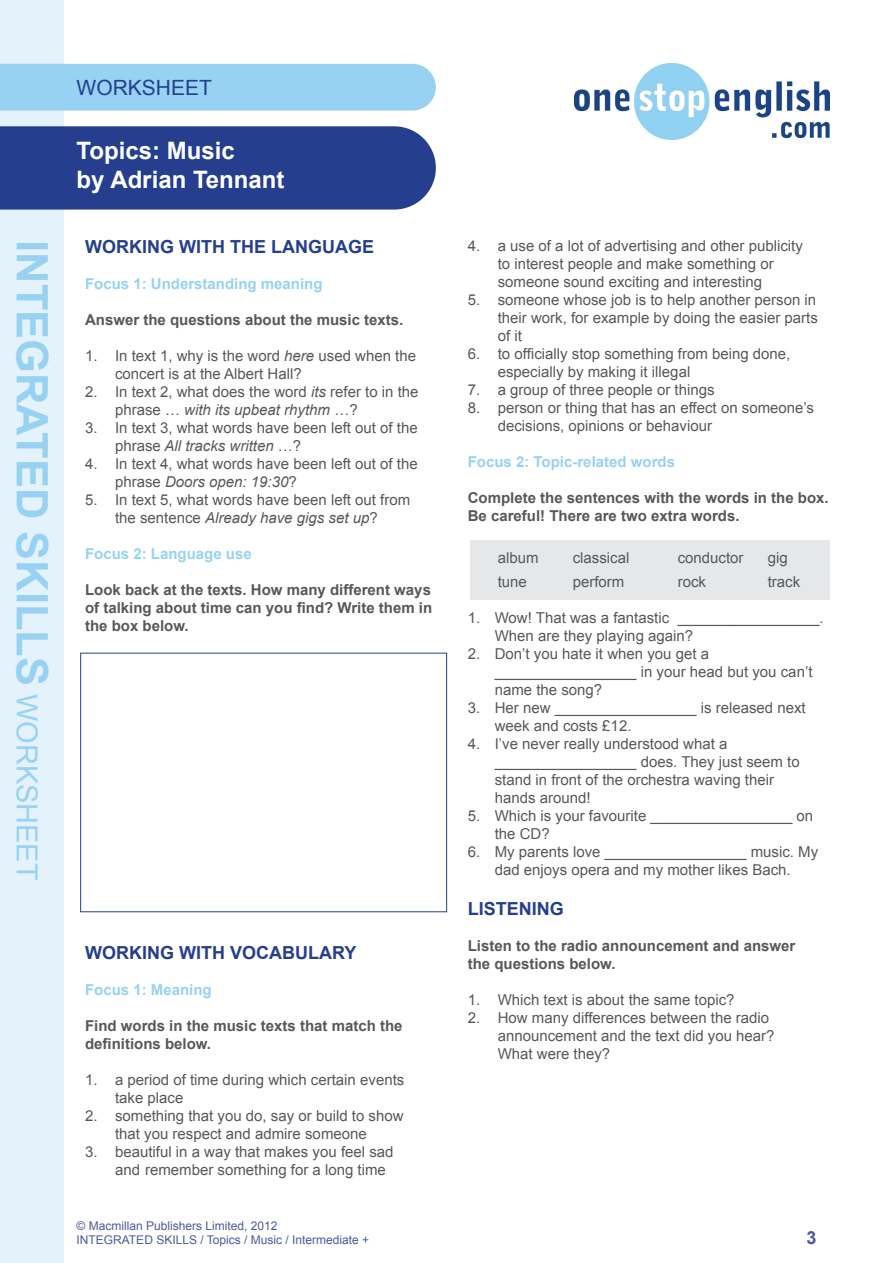
<style>
.page{position:relative;width:893px;height:1263px;background:#fff}
.page>*{position:absolute;margin:0;border:0;box-sizing:border-box;transform-origin:0 0}
.t1{font:700 43.35px "Arial";color:#97d2f2}
.t2{font:700 24px/28.8px "Arial";color:#fff}
.t3{font:21px "Arial";color:#253f8e}
.Body_Arial{font:700 18px "Arial";color:#253f8e}
.t4{font:700 18px "Arial";color:#4d5a9e}
.Body_Arial-2{font:15px/18px "Arial";color:#57585a}
.Body_Arial-3{font:700 15px/18px "Arial";color:#57585a}
.Body_Arial-4{font:700 15px "Arial";color:#97d2f2}
.t5{font:12px/14.4px "Arial";color:#4d5a9e}
.s1{font-weight:400;font-size:28.95px}
.s2{font-style:italic}
</style>
<div class="page">
<div style="left:0;top:0;width:64px;height:1263px;background:#e3f2fb"></div>
<img style="left:575px;top:64px;width:254px;height:75px">
<div style="left:0;top:126px;width:436px;height:84px;background:#253f8e"></div>
<div style="left:0;top:64px;width:436px;height:47px;background:#97d2f2"></div>
<div style="left:470px;top:540px;width:359px;height:59px;background:#e6e7e9"></div>
<div style="left:80px;top:653px;width:367px;height:259px;border:1px solid #253f8e"></div>
<h3 class="t3" style="left:77px;top:74px;width:137px">WORKSHEET</h3>
<h2 class="t2" style="left:77px;top:137px;width:210px">Topics: Music<br>by Adrian Tennant</h2>
<h1 class="t1" style="left:61px;top:240px;width:642px;rotate:90deg">INTEGRATED SKILLS <span class="s1">WORKSHEET</span></h1>
<p class="Body_Arial" style="left:85px;top:235px;width:290px">WORKING WITH THE LANGUAGE</p>
<p class="Body_Arial-4" style="left:85px;top:274px;width:239px">Focus 1: Understanding meaning</p>
<p class="Body_Arial-3" style="left:85px;top:312px;width:320px">Answer the questions about the music texts.</p>
<p class="Body_Arial-2" style="left:115px;top:347px;width:302px;text-indent:-30px">1. In text 1, why is the word <span class="s2">here</span> used when the concert is at the Albert Hall?</p>
<p class="Body_Arial-2" style="left:115px;top:383px;width:305px;text-indent:-30px">2. In text 2, what does the word <span class="s2">its</span> refer to in the phrase … <span class="s2">with its upbeat rhythm</span> …?</p>
<p class="Body_Arial-2" style="left:115px;top:419px;width:304px;text-indent:-30px">3. In text 3, what words have been left out of the phrase <span class="s2">All tracks written</span> …?</p>
<p class="Body_Arial-2" style="left:115px;top:455px;width:304px;text-indent:-30px">4. In text 4, what words have been left out of the phrase <span class="s2">Doors open: 19:30</span>?</p>
<p class="Body_Arial-2" style="left:85px;top:491px;width:327px;text-align:center">5. In text 5, what words have been left out from the sentence <span class="s2">Already have gigs set up</span>?</p>
<p class="Body_Arial-4" style="left:85px;top:544px;width:168px">Focus 2: Language use</p>
<p class="Body_Arial-3" style="left:85px;top:582px;width:349px;text-align:justify">Look back at the texts. How many different ways of talking about time can you find? Write them in the box below.</p>
<p class="Body_Arial" style="left:85px;top:941px;width:273px">WORKING WITH VOCABULARY</p>
<p class="Body_Arial-4" style="left:85px;top:980px;width:128px">Focus 1: Meaning</p>
<p class="Body_Arial-3" style="left:85px;top:1017px;width:319px">Find words in the music texts that match the definitions below.</p>
<p class="Body_Arial-2" style="left:115px;top:1071px;width:291px;text-indent:-30px">1. a period of time during which certain events take place</p>
<p class="Body_Arial-2" style="left:85px;top:1107px;width:320px;text-align:center">2. something that you do, say or build to show that you respect and admire someone</p>
<p class="Body_Arial-2" style="left:115px;top:1143px;width:280px;text-indent:-30px">3. beautiful in a way that makes you feel sad and remember something for a long time</p>
<p class="Body_Arial-2" style="left:498px;top:237px;width:307px;text-indent:-30px">4. a use of a lot of advertising and other publicity to interest people and make something or someone sound exciting and interesting</p>
<p class="Body_Arial-2" style="left:498px;top:291px;width:322px;text-align:justify;text-indent:-30px">5. someone whose job is to help another person in their work, for example by doing the easier parts of it</p>
<p class="Body_Arial-2" style="left:498px;top:345px;width:294px;text-indent:-30px">6. to officially stop something from being done, especially by making it illegal</p>
<p class="Body_Arial-2" style="left:468px;top:381px;width:248px">7. a group of three people or things</p>
<p class="Body_Arial-2" style="left:498px;top:399px;width:318px;text-indent:-30px">8. person or thing that has an effect on someone’s decisions, opinions or behaviour</p>
<p class="Body_Arial-4" style="left:468px;top:452px;width:209px">Focus 2: Topic-related words</p>
<p class="Body_Arial-3" style="left:468px;top:489px;width:362px">Complete the sentences with the words in the box.<br>Be careful! There are two extra words.</p>
<p class="Body_Arial-2" style="left:498px;top:549px;width:42px">album</p>
<p class="Body_Arial-2" style="left:573px;top:549px;width:58px">classical</p>
<p class="Body_Arial-2" style="left:678px;top:549px;width:67px">conductor</p>
<p class="Body_Arial-2" style="left:768px;top:549px;width:22px">gig</p>
<p class="Body_Arial-2" style="left:498px;top:573px;width:31px">tune</p>
<p class="Body_Arial-2" style="left:573px;top:573px;width:53px">perform</p>
<p class="Body_Arial-2" style="left:678px;top:573px;width:30px">rock</p>
<p class="Body_Arial-2" style="left:768px;top:573px;width:34px">track</p>
<p class="Body_Arial-2" style="left:495px;top:609px;width:330px;text-indent:-27px">1. Wow! That was a fantastic _________________.<br>When are they playing again?</p>
<p class="Body_Arial-2" style="left:495px;top:645px;width:319px;text-indent:-27px">2. Don’t you hate it when you get a _________________ in your head but you can’t name the song?</p>
<p class="Body_Arial-2" style="left:495px;top:699px;width:313px;text-indent:-27px">3. Her new _________________ is released next week and costs £12.</p>
<p class="Body_Arial-2" style="left:495px;top:735px;width:306px;text-indent:-27px">4. I’ve never really understood what a _________________ does. They just seem to stand in front of the orchestra waving their hands around!</p>
<p class="Body_Arial-2" style="left:495px;top:807px;width:320px;text-indent:-27px">5. Which is your favourite _________________ on the CD?</p>
<p class="Body_Arial-2" style="left:468px;top:843px;width:352px;text-align:center">6. My parents love _________________ music. My dad enjoys opera and my mother likes Bach.</p>
<p class="Body_Arial" style="left:468px;top:897px;width:98px">LISTENING</p>
<p class="Body_Arial-3" style="left:468px;top:937px;width:329px">Listen to the radio announcement and answer the questions below.</p>
<p class="Body_Arial-2" style="left:468px;top:991px;width:268px">1. Which text is about the same topic?</p>
<p class="Body_Arial-2" style="left:498px;top:1009px;width:278px;text-indent:-30px">2. How many differences between the radio announcement and the text did you hear?<br>What were they?</p>
<p class="t5" style="left:77px;top:1218px;width:294px">© Macmillan Publishers Limited, 2012<br>INTEGRATED SKILLS / Topics / Music / Intermediate +</p>
<p class="t4" style="left:806px;top:1226px;width:12px">3</p>
</div>
